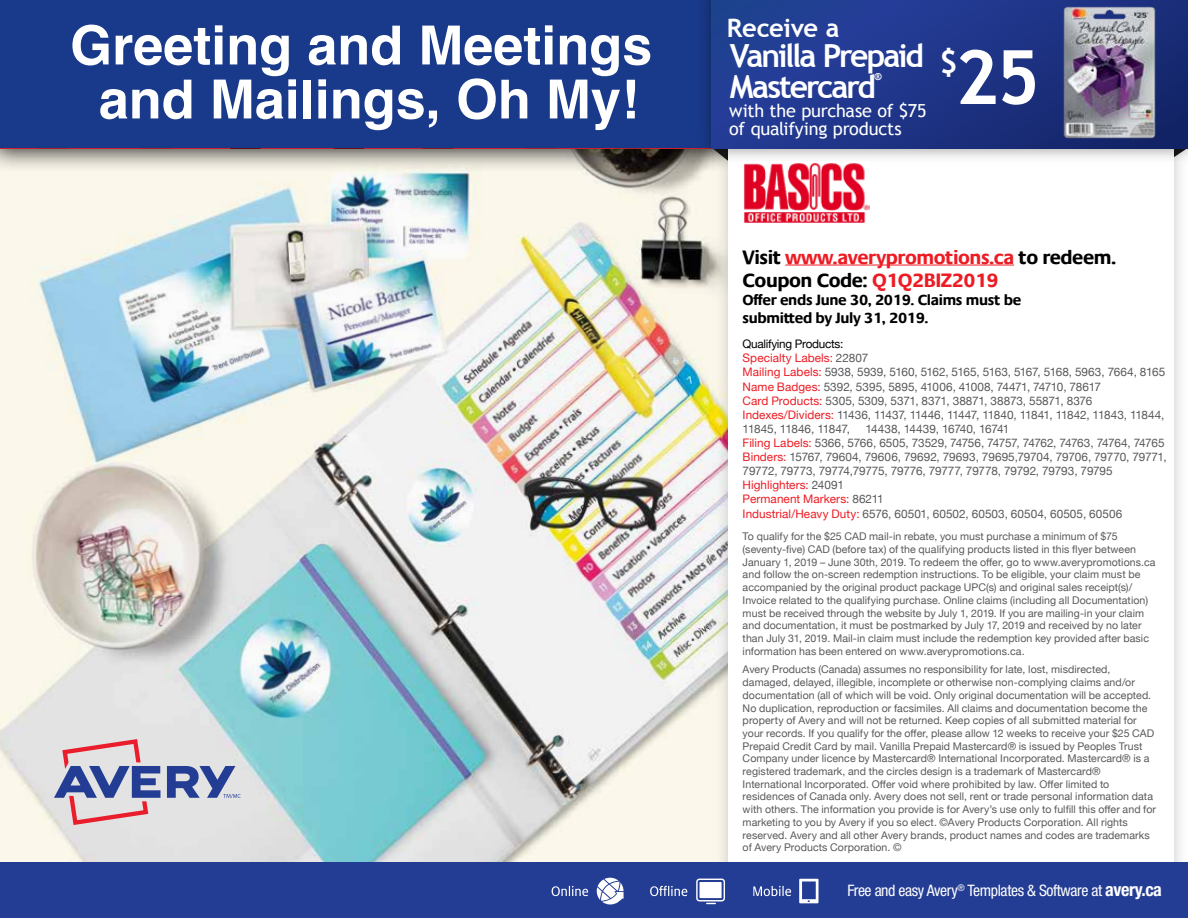
<style>
.page{position:relative;width:1188px;height:918px;background:#fff}
.page>*{position:absolute;margin:0;border:0;box-sizing:border-box;transform-origin:0 0}
.t1{font:700 74.85px "Trebuchet MS";color:#fff}
.t2{font:700 54px/54px "Helvetica";color:#fff;text-align:center}
.t3{font:700 31.8px/31.5px "Trebuchet MS";letter-spacing:-.065em;color:#fff}
.t4{font:700 31.05px "Trebuchet MS";color:#fff}
.t5{font:700 25.5px "Trebuchet MS";letter-spacing:-.015em;color:#fff}
.t6{font:700 19.65px/23.5px "Praxis Com";letter-spacing:-.025em;color:#ed1c24}
.t7{font:18px/18px "Trebuchet MS";letter-spacing:-.01em;color:#fff}
.t8{font:condensed 15.9px "Helvetica Neue";letter-spacing:-.025em;color:#fefefe}
.t9{font:700 15px/18px "Praxis Com";letter-spacing:-.025em;color:#000}
.t10{font:11.7px/14.1px "Helvetica Neue";color:#58595b}
.t11{font:10.65px/12.8px "Helvetica Neue";letter-spacing:.005em;color:#58595b}
.t12{font:700 10.5px "Trebuchet MS";color:#fff}
.s1{color:#000}
.s2{color:#ed1c24}
.s3{font-weight:700;font-size:18.15px}
</style>
<div class="page">
<img style="left:0;top:173px;width:709px;height:690px">
<div style="left:0;top:0;width:748px;height:173px;background:#000;opacity:.75"></div>
<div style="left:0;top:0;width:691px;height:148px;background:#19398a"></div>
<img style="left:709px;top:169px;width:479px;height:694px">
<div style="left:729px;top:136px;width:445px;height:782px;background:#fff"></div>
<img style="left:691px;top:0;width:497px;height:169px">
<svg style="left:712px;top:0;width:476px;height:149px;background:#1e3588"></svg>
<div style="left:0;top:863px;width:1188px;height:55px;background:#243d94"></div>
<svg style="left:696px;top:878px;width:29px;height:26px"></svg>
<div style="left:700px;top:882px;width:22px;height:16px;background:#fff"></div>
<svg style="left:799px;top:879px;width:20px;height:24px"></svg>
<svg style="left:597px;top:878px;width:27px;height:26px"></svg>
<svg style="left:552px;top:886px;width:36px;height:10px"></svg>
<svg style="left:650px;top:886px;width:37px;height:10px"></svg>
<svg style="left:753px;top:886px;width:38px;height:10px"></svg>
<hr style="left:785px;top:265px;width:229px;height:1px;background:#ed1c24">
<img style="left:1062px;top:4px;width:95px;height:136px">
<svg style="left:54px;top:739px;width:106px;height:86px;background:#bbabbf"></svg>
<svg style="left:167px;top:766px;width:74px;height:32px;background:#7d8bb9"></svg>
<img style="left:743px;top:162px;width:126px;height:61px">
<h2 class="t2" style="left:70px;top:19px;width:584px">Greeting and Meetings and Mailings, Oh My!</h2>
<h3 class="t5" style="left:727px;top:12px;width:114px">Receive a</h3>
<h3 class="t3" style="left:730px;top:39px;width:196px">Vanilla Prepaid<br>Mastercard</h3>
<p class="t12" style="left:874px;top:70px;width:9px">®</p>
<h3 class="t7" style="left:729px;top:102px;width:199px">with the purchase of $75 of qualifying products</h3>
<h3 class="t4" style="left:940px;top:43px;width:20px">$</h3>
<h1 class="t1" style="left:955px;top:31px;width:87px">25</h1>
<h3 class="t6" style="left:743px;top:245px;width:375px"><span class="s1">Visit</span> www.averypromotions.ca <span class="s1">to redeem.<br>Coupon Code:</span> Q1Q2BIZ2019</h3>
<h3 class="t9" style="left:743px;top:291px;width:280px">Offer ends June 30, 2019. Claims must be submitted by July 31, 2019.</h3>
<p class="t10" style="left:743px;top:338px;width:424px"><span class="s1">Qualifying Products:<br></span><span class="s2">Specialty Labels:</span> 22807<br><span class="s2">Mailing Labels:</span> 5938, 5939, 5160, 5162, 5165, 5163, 5167, 5168, 5963, 7664, 8165<br><span class="s2">Name Badges:</span> 5392, 5395, 5895, 41006, 41008, 74471, 74710, 78617<br><span class="s2">Card Products:</span> 5305, 5309, 5371, 8371, 38871, 38873, 55871, 8376<br><span class="s2">Indexes/Dividers:</span> 11436, 11437, 11446, 11447, 11840, 11841, 11842, 11843, 11844, 11845, 11846, 11847,</p>
<p class="t10" style="left:743px;top:422px;width:426px;text-indent:123px">14438, 14439, 16740, 16741<br><span class="s2">Filing Labels:</span> 5366, 5766, 6505, 73529, 74756, 74757, 74762, 74763, 74764, 74765<br><span class="s2">Binders:</span> 15767, 79604, 79606, 79692, 79693, 79695,79704, 79706, 79770, 79771, 79772, 79773, 79774,79775, 79776, 79777, 79778, 79792, 79793, 79795<br><span class="s2">Highlighters:</span> 24091<br><span class="s2">Permanent Markers:</span> 86211<br><span class="s2">Industrial/Heavy Duty:</span> 6576, 60501, 60502, 60503, 60504, 60505, 60506</p>
<p class="t11" style="left:743px;top:531px;width:414px">To qualify for the $25 CAD mail-in rebate, you must purchase a minimum of $75 (seventy-five) CAD (before tax) of the qualifying products listed in this flyer between January 1, 2019 – June 30th, 2019. To redeem the offer, go to www.averypromotions.ca and follow the on-screen redemption instructions. To be eligible, your claim must be accompanied by the original product package UPC(s) and original sales receipt(s)/ Invoice related to the qualifying purchase. Online claims (including all Documentation) must be received through the website by July 1, 2019. If you are mailing-in your claim and documentation, it must be postmarked by July 17, 2019 and received by no later than July 31, 2019. Mail-in claim must include the redemption key provided after basic information has been entered on www.averypromotions.ca.</p>
<p class="t11" style="left:743px;top:664px;width:415px">Avery Products (Canada) assumes no responsibility for late, lost, misdirected, damaged, delayed, illegible, incomplete or otherwise non-complying claims and/or documentation (all of which will be void. Only original documentation will be accepted.<br>No duplication, reproduction or facsimiles. All claims and documentation become the property of Avery and will not be returned. Keep copies of all submitted material for your records. If you qualify for the offer, please allow 12 weeks to receive your $25 CAD Prepaid Credit Card by mail. Vanilla Prepaid Mastercard® is issued by Peoples Trust Company under licence by Mastercard® International Incorporated. Mastercard® is a registered trademark, and the circles design is a trademark of Mastercard® International Incorporated. Offer void where prohibited by law. Offer limited to residences of Canada only. Avery does not sell, rent or trade personal information data with others. The information you provide is for Avery’s use only to fulfill this offer and for marketing to you by Avery if you so elect. ©Avery Products Corporation. All rights reserved. Avery and all other Avery brands, product names and codes are trademarks of Avery Products Corporation. ©</p>
<h3 class="t8" style="left:847px;top:882px;width:316px">Free and easy Avery<sup>®</sup> Templates &amp; Software at <span class="s3">avery.ca</span></h3>
</div>
